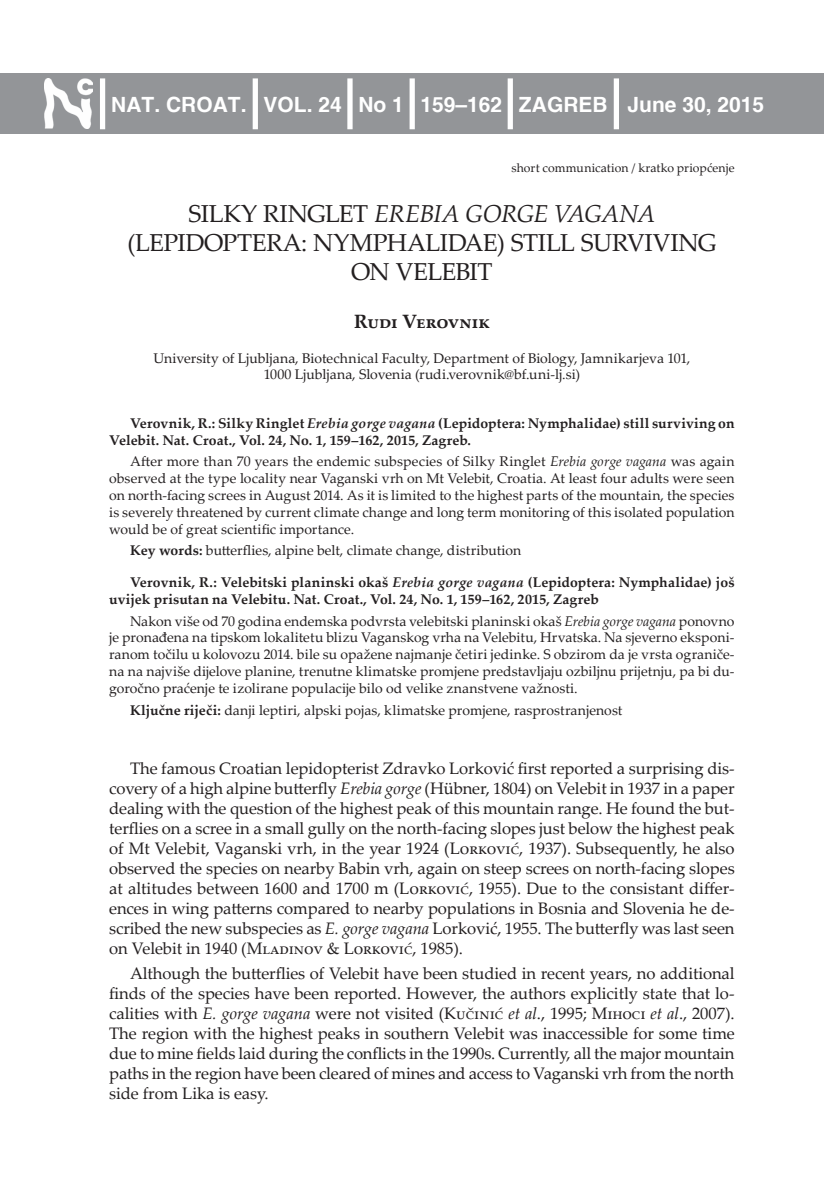
<style>
.page{position:relative;width:824px;height:1191px;background:#fff}
.page>*{position:absolute;margin:0;border:0;box-sizing:border-box;transform-origin:0 0}
.t1{font:24.5px/29.4px "Palatino Linotype";letter-spacing:-.015em;color:#231f20;text-align:center}
.t2{font:700 21px "H Sans";color:#fff}
.t3{font:700 19.25px "Palatino Linotype";letter-spacing:.005em;color:#231f20}
.t4{font:16.62px/19.9px "Palatino Linotype";letter-spacing:-.005em;color:#231f20;text-align:justify}
.t5{font:14px/16.8px "Palatino Linotype";letter-spacing:.005em;color:#231f20;text-align:justify}
.t6{font:700 14px/16.8px "Palatino Linotype";letter-spacing:.005em;color:#231f20}
.t7{font:12.25px "Palatino Linotype";letter-spacing:.005em;color:#231f20}
.s1{font-style:italic}
.s2{font-weight:700}
</style>
<div class="page">
<div style="left:0;top:73px;width:823px;height:61px;background:#939598"></div>
<img style="left:45px;top:78px;width:47px;height:50px">
<div style="left:100px;top:78px;width:5px;height:51px;background:#fff"></div>
<div style="left:253px;top:78px;width:5px;height:51px;background:#fff"></div>
<div style="left:347px;top:78px;width:5px;height:51px;background:#fff"></div>
<div style="left:409px;top:78px;width:6px;height:51px;background:#fff"></div>
<div style="left:507px;top:78px;width:6px;height:51px;background:#fff"></div>
<div style="left:613px;top:78px;width:6px;height:51px;background:#fff"></div>
<p class="t2" style="left:111px;top:92px;width:654px">NAT. CROAT. VOL. 24 No 1 159–162 ZAGREB June 30, 2015</p>
<p class="t7" style="left:511px;top:159px;width:224px">short communication / kratko priopćenje</p>
<h1 class="t1" style="left:127px;top:198px;width:590px">Silky Ringlet <span class="s1">Erebia gorge vagana </span>(Lepidoptera: Nymphalidae) still surviving on Velebit</h1>
<p class="t3" style="left:354px;top:308px;width:137px">Rudi Verovnik</p>
<p class="t5" style="left:153px;top:349px;width:538px;text-align:center">University of Ljubljana, Biotechnical Faculty, Department of Biology, Jamnikarjeva 101,<br>1000 Ljubljana, Slovenia (rudi.verovnik@bf.uni-lj.si)</p>
<p class="t6" style="left:109px;top:414px;width:627px;text-indent:21px">Verovnik, R.: Silky Ringlet <span class="s1">Erebia gorge vagana</span> (Lepidoptera: Nymphalidae) still surviving on<br>Velebit. Nat. Croat., Vol. 24, No. 1, 159–162, 2015, Zagreb.</p>
<p class="t5" style="left:109px;top:453px;width:627px;text-indent:21px">After more than 70 years the endemic subspecies of Silky Ringlet <span class="s1">Erebia gorge vagana</span> was again observed at the type locality near Vaganski vrh on Mt Velebit, Croatia. At least four adults were seen on north-facing screes in August 2014. As it is limited to the highest parts of the mountain, the species is severely threatened by current climate change and long term monitoring of this isolated population would be of great scientific importance.</p>
<p class="t5" style="left:130px;top:542px;width:393px"><span class="s2">Key words:</span> butterflies, alpine belt, climate change, distribution</p>
<p class="t6" style="left:109px;top:573px;width:627px;text-indent:21px">Verovnik, R.: Velebitski planinski okaš <span class="s1">Erebia gorge vagana</span> (Lepidoptera: Nymphalidae) još uvijek prisutan na Velebitu. Nat. Croat., Vol. 24, No. 1, 159–162, 2015, Zagreb</p>
<p class="t5" style="left:109px;top:612px;width:627px;text-indent:21px">Nakon više od 70 godina endemska podvrsta velebitski planinski okaš <span class="s1">Erebia gorge vagana</span> ponovno je pronađena na tipskom lokalitetu blizu Vaganskog vrha na Velebitu, Hrvatska. Na sjeverno eksponi&shy;ranom točilu u kolovozu 2014. bile su opažene najmanje četiri jedinke. S obzirom da je vrsta ograniče&shy;na na najviše dijelove planine, trenutne klimatske promjene predstavljaju ozbiljnu prijetnju, pa bi du&shy;goročno praćenje te izolirane populacije bilo od velike znanstvene važnosti.</p>
<p class="t5" style="left:130px;top:701px;width:494px"><span class="s2">Ključne riječi:</span> danji leptiri, alpski pojas, klimatske promjene, rasprostranjenost</p>
<p class="t4" style="left:109px;top:758px;width:627px;text-indent:21px">The famous Croatian lepidopterist Zdravko Lorković first reported a surprising dis&shy;covery of a high alpine butterfly <span class="s1">Erebia gorge</span> (Hübner, 1804) on Velebit in 1937 in a paper dealing with the question of the highest peak of this mountain range. He found the but&shy;terflies on a scree in a small gully on the north-facing slopes just below the highest peak of Mt Velebit, Vaganski vrh, in the year 1924 (Lorković, 1937). Subsequently, he also observed the species on nearby Babin vrh, again on steep screes on north-facing slopes at altitudes between 1600 and 1700 m (Lorković, 1955). Due to the consistant differ&shy;ences in wing patterns compared to nearby populations in Bosnia and Slovenia he de&shy;scribed the new subspecies as <span class="s1">E. gorge vagana</span> Lorković, 1955. The butterfly was last seen on Velebit in 1940 (Mladinov &amp; Lorković, 1985).</p>
<p class="t4" style="left:109px;top:962px;width:627px;text-indent:21px">Although the butterflies of Velebit have been studied in recent years, no additional finds of the species have been reported. However, the authors explicitly state that lo&shy;calities with <span class="s1">E. gorge vagana</span> were not visited (Kučinić <span class="s1">et al</span>., 1995; Mihoci <span class="s1">et al</span>., 2007).<br>The region with the highest peaks in southern Velebit was inaccessible for some time due to mine fields laid during the conflicts in the 1990s. Currently, all the major mountain paths in the region have been cleared of mines and access to Vaganski vrh from the north side from Lika is easy.</p>
</div>
